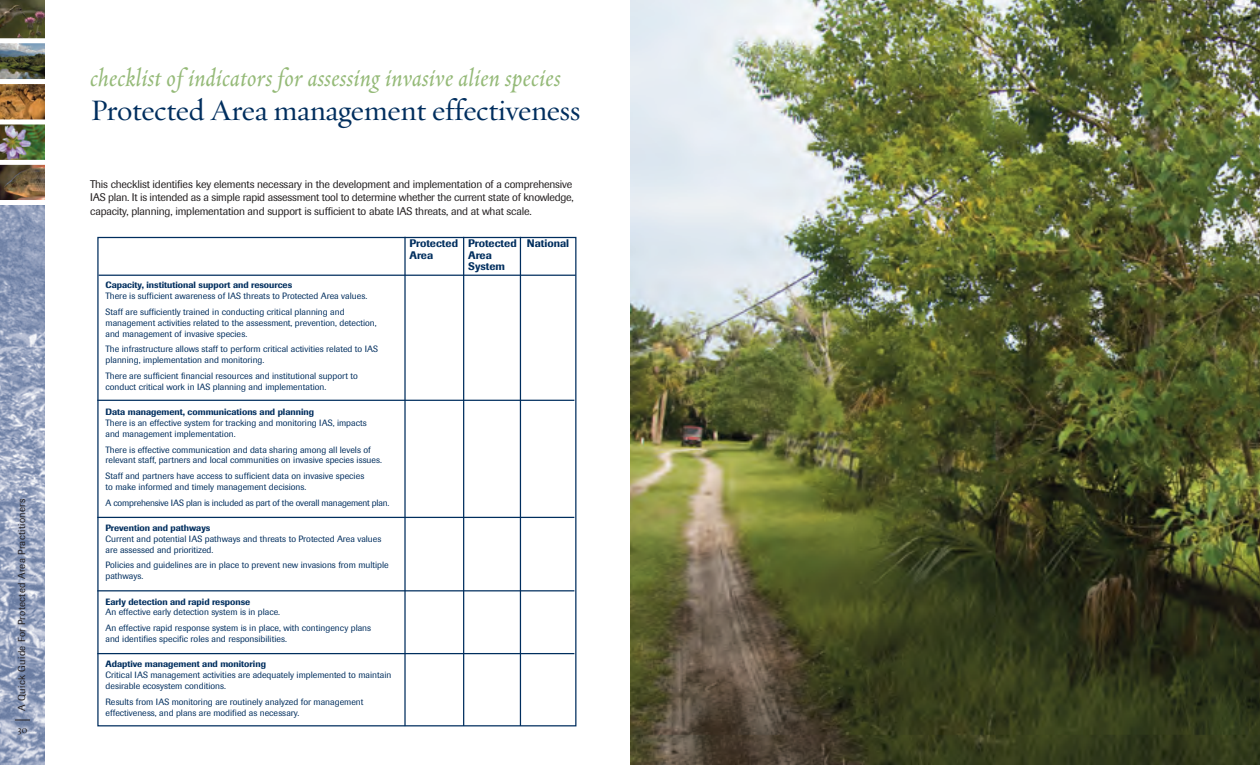
<style>
.page{position:relative;width:1260px;height:765px;background:#fff}
.page>*{position:absolute;margin:0;border:0;box-sizing:border-box;transform-origin:0 0}
.t1{font:30px "Oakleaf Text";letter-spacing:-.015em;color:#002e5e}
.t2{font:italic 25px "Oakleaf Text";letter-spacing:.015em;color:#95ba78}
.t3{font:11px/13.5px "Imago";letter-spacing:-.015em;color:#231f20}
.t4{font:500 10.88px/11.5px "Imago";color:#002e5e}
.t5{font:10px "Imago";letter-spacing:.035em;color:#231f20}
.t6{font:10px "Oakleaf Text";color:#231f20}
.t7{font:9px/10.9px "Imago";color:#002e5e}
.t8{font:500 9px "Imago";color:#002e5e}
.t9{font:9px "Imago";letter-spacing:-.02em;color:#002e5e}
</style>
<div class="page">
<img style="left:0;top:205px;width:45px;height:560px">
<img style="left:0;top:165px;width:45px;height:35px">
<img style="left:0;top:84px;width:45px;height:76px">
<img style="left:0;top:43px;width:45px;height:36px">
<img style="left:0;top:0;width:45px;height:38px">
<div style="left:0;top:119px;width:45px;height:5px;background:#fff"></div>
<svg style="left:15px;top:720px;width:15px;height:1px"></svg>
<hr style="left:99px;top:275px;width:477px;height:1px;background:#002e5e">
<hr style="left:97px;top:400px;width:477px;height:1px;background:#002e5e">
<hr style="left:97px;top:590px;width:477px;height:1px;background:#002e5e">
<hr style="left:404px;top:237px;width:2px;height:489px;background:#002e5e">
<hr style="left:520px;top:237px;width:1px;height:489px;background:#002e5e">
<hr style="left:463px;top:237px;width:1px;height:489px;background:#002e5e">
<hr style="left:97px;top:517px;width:477px;height:1px;background:#002e5e">
<hr style="left:97px;top:653px;width:477px;height:1px;background:#002e5e">
<img style="left:630px;top:0;width:630px;height:765px">
<p class="t5" style="left:18px;top:711px;width:214px;rotate:-90deg">A Quick Guide For Protected Area Practitioners</p>
<p class="t6" style="left:17px;top:724px;width:12px">30</p>
<h2 class="t2" style="left:90px;top:63px;width:472px">checklist of indicators for assessing invasive alien species</h2>
<h1 class="t1" style="left:90px;top:92px;width:492px">Protected Area management effectiveness</h1>
<p class="t3" style="left:90px;top:178px;width:485px">This checklist identifies key elements necessary in the development and implementation of a comprehensive<br>IAS plan. It is intended as a simple rapid assessment tool to determine whether the current state of knowledge, capacity, planning, implementation and support is sufficient to abate IAS threats, and at what scale.</p>
<p class="t8" style="left:106px;top:280px;width:188px">Capacity, institutional support and resources</p>
<p class="t7" style="left:106px;top:288px;width:263px;line-height:15.8px">There is sufficient awareness of IAS threats to Protected Area values.<br>Staff are sufficiently trained in conducting critical planning and</p>
<p class="t7" style="left:106px;top:317px;width:273px">management activities related to the assessment, prevention, detection, and management of invasive species.</p>
<p class="t7" style="left:106px;top:344px;width:274px">The infrastructure allows staff to perform critical activities related to IAS planning, implementation and monitoring.</p>
<p class="t7" style="left:106px;top:370px;width:254px">There are sufficient financial resources and institutional support to conduct critical work in IAS planning and implementation.</p>
<p class="t8" style="left:106px;top:406px;width:210px">Data management, communications and planning</p>
<p class="t7" style="left:106px;top:417px;width:263px">There is an effective system for tracking and monitoring IAS, impacts and management implementation.</p>
<p class="t7" style="left:106px;top:444px;width:278px">There is effective communication and data sharing among all levels of relevant staff, partners and local communities on invasive species issues.</p>
<p class="t7" style="left:106px;top:471px;width:260px">Staff and partners have access to sufficient data on invasive species to make informed and timely management decisions.</p>
<p class="t9" style="left:106px;top:497px;width:285px">A comprehensive IAS plan is included as part of the overall management plan.</p>
<p class="t8" style="left:106px;top:522px;width:106px">Prevention and pathways</p>
<p class="t7" style="left:106px;top:533px;width:278px">Current and potential IAS pathways and threats to Protected Area values are assessed and prioritized.</p>
<p class="t7" style="left:106px;top:560px;width:285px">Policies and guidelines are in place to prevent new invasions from multiple pathways.</p>
<p class="t8" style="left:106px;top:596px;width:146px">Early detection and rapid response</p>
<p class="t7" style="left:106px;top:605px;width:267px;line-height:15.8px">An effective early detection system is in place.<br>An effective rapid response system is in place, with contingency plans</p>
<p class="t7" style="left:106px;top:634px;width:183px">and identifies specific roles and responsibilities.</p>
<p class="t8" style="left:106px;top:659px;width:162px">Adaptive management and monitoring</p>
<p class="t7" style="left:106px;top:670px;width:287px">Critical IAS management activities are adequately implemented to maintain desirable ecosystem conditions.</p>
<p class="t7" style="left:106px;top:696px;width:259px">Results from IAS monitoring are routinely analyzed for management effectiveness, and plans are modified as necessary.</p>
<p class="t4" style="left:410px;top:238px;width:50px">Protected<br>Area</p>
<p class="t4" style="left:468px;top:238px;width:50px">Protected<br>Area<br>System</p>
<p class="t4" style="left:527px;top:238px;width:44px">National</p>
</div>
